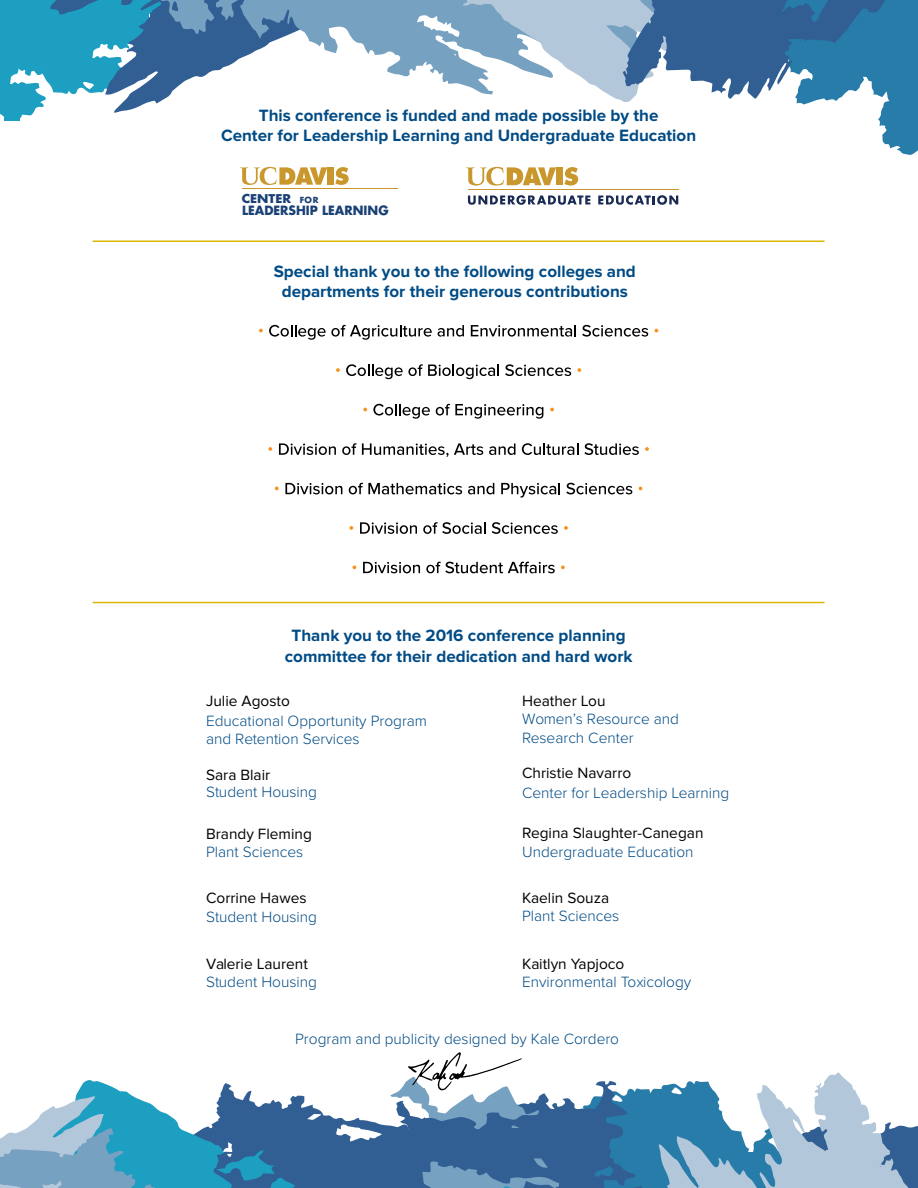
<style>
.page{position:relative;width:918px;height:1188px;background:#fff}
.page>*{position:absolute;margin:0;border:0;box-sizing:border-box;transform-origin:0 0}
.t1{font:700 16.95px/20.4px "Proxima Nova";color:#004b85;text-align:center}
.t2{font:300 15.45px/18.6px "Proxima Nova";color:#004b85}
.t3{font:15.45px "Proxima Nova";color:#000}
.t4{font:700 12.45px "Futura UC Davis";color:#1a4175}
.t5{font:700 11.85px "Futura UC Davis";color:#1a4175;scale:1.08 1}
.s1{font-size:8.25px}
</style>
<div class="page">
<svg style="left:564px;top:167px;width:14px;height:19px"></svg>
<div style="left:557px;top:167px;width:6px;height:18px;background:#c9972b"></div>
<svg style="left:466px;top:167px;width:90px;height:19px"></svg>
<hr style="left:468px;top:189px;width:210px;height:1px;background:#c9972b">
<svg style="left:468px;top:195px;width:122px;height:10px"></svg>
<svg style="left:335px;top:167px;width:14px;height:18px"></svg>
<div style="left:328px;top:167px;width:6px;height:18px;background:#c9972b"></div>
<svg style="left:240px;top:167px;width:87px;height:18px"></svg>
<hr style="left:242px;top:189px;width:156px;height:1px;background:#c9972b">
<svg style="left:336px;top:368px;width:4px;height:4px"></svg>
<svg style="left:346px;top:364px;width:153px;height:15px"></svg>
<svg style="left:505px;top:364px;width:66px;height:12px"></svg>
<svg style="left:577px;top:368px;width:4px;height:4px"></svg>
<svg style="left:363px;top:408px;width:4px;height:3px"></svg>
<svg style="left:373px;top:404px;width:57px;height:15px"></svg>
<svg style="left:436px;top:404px;width:107px;height:15px"></svg>
<svg style="left:550px;top:408px;width:4px;height:3px"></svg>
<svg style="left:259px;top:329px;width:4px;height:3px"></svg>
<svg style="left:269px;top:325px;width:163px;height:15px"></svg>
<svg style="left:438px;top:325px;width:26px;height:12px"></svg>
<svg style="left:471px;top:325px;width:105px;height:12px"></svg>
<svg style="left:582px;top:325px;width:66px;height:12px"></svg>
<svg style="left:349px;top:526px;width:4px;height:4px"></svg>
<svg style="left:360px;top:522px;width:57px;height:12px"></svg>
<svg style="left:423px;top:522px;width:63px;height:12px"></svg>
<svg style="left:492px;top:522px;width:66px;height:12px"></svg>
<svg style="left:564px;top:526px;width:4px;height:4px"></svg>
<svg style="left:275px;top:487px;width:4px;height:3px"></svg>
<svg style="left:285px;top:483px;width:57px;height:11px"></svg>
<svg style="left:349px;top:483px;width:113px;height:11px"></svg>
<svg style="left:468px;top:483px;width:26px;height:11px"></svg>
<svg style="left:501px;top:483px;width:59px;height:15px"></svg>
<svg style="left:566px;top:483px;width:66px;height:11px"></svg>
<svg style="left:268px;top:447px;width:4px;height:4px"></svg>
<svg style="left:279px;top:443px;width:57px;height:12px"></svg>
<svg style="left:342px;top:443px;width:141px;height:14px"></svg>
<svg style="left:489px;top:443px;width:26px;height:12px"></svg>
<svg style="left:522px;top:443px;width:56px;height:12px"></svg>
<svg style="left:584px;top:443px;width:55px;height:12px"></svg>
<svg style="left:645px;top:447px;width:4px;height:4px"></svg>
<svg style="left:353px;top:565px;width:3px;height:4px"></svg>
<svg style="left:363px;top:562px;width:57px;height:11px"></svg>
<svg style="left:426px;top:562px;width:129px;height:11px"></svg>
<svg style="left:561px;top:565px;width:4px;height:4px"></svg>
<hr style="left:93px;top:241px;width:732px;height:1px;background:#deb408">
<hr style="left:93px;top:602px;width:732px;height:1px;background:#deb408">
<svg style="left:0;top:0;width:169px;height:121px"></svg>
<div style="left:152px;top:0;width:17px;height:94px;background:#315f93"></div>
<svg style="left:169px;top:0;width:429px;height:96px"></svg>
<div style="left:0;top:99px;width:15px;height:14px;background:#1d9fc2"></div>
<div style="left:4px;top:109px;width:15px;height:12px;background:#1d9fc2"></div>
<svg style="left:598px;top:0;width:320px;height:242px"></svg>
<svg style="left:0;top:1052px;width:918px;height:136px"></svg>
<p class="t1" style="left:221px;top:106px;width:477px">This conference is funded and made possible by the<br>Center for Leadership Learning and Undergraduate Education</p>
<p class="t5" style="left:242px;top:190px;width:73px">CENTER <span class="s1">FOR</span></p>
<p class="t4" style="left:242px;top:203px;width:148px">LEADERSHIP LEARNING</p>
<p class="t1" style="left:274px;top:262px;width:364px">Special thank you to the following colleges and departments for their generous contributions</p>
<p class="t1" style="left:285px;top:626px;width:349px">Thank you to the 2016 conference planning committee for their dedication and hard work</p>
<p class="t3" style="left:206px;top:692px;width:85px">Julie Agosto</p>
<p class="t2" style="left:206px;top:712px;width:223px">Educational Opportunity Program and Retention Services</p>
<p class="t3" style="left:206px;top:766px;width:66px">Sara Blair</p>
<p class="t2" style="left:206px;top:783px;width:112px">Student Housing</p>
<p class="t3" style="left:522px;top:692px;width:85px">Heather Lou</p>
<p class="t2" style="left:522px;top:710px;width:159px">Women’s Resource and<br>Research Center</p>
<p class="t3" style="left:522px;top:764px;width:111px">Christie Navarro</p>
<p class="t2" style="left:522px;top:784px;width:209px">Center for Leadership Learning</p>
<p class="t3" style="left:206px;top:825px;width:107px">Brandy Fleming</p>
<p class="t2" style="left:206px;top:843px;width:99px">Plant Sciences</p>
<p class="t3" style="left:522px;top:824px;width:183px">Regina Slaughter-Canegan</p>
<p class="t2" style="left:522px;top:843px;width:173px">Undergraduate Education</p>
<p class="t3" style="left:206px;top:889px;width:102px">Corrine Hawes</p>
<p class="t2" style="left:206px;top:908px;width:112px">Student Housing</p>
<p class="t3" style="left:522px;top:889px;width:89px">Kaelin Souza</p>
<p class="t2" style="left:522px;top:907px;width:99px">Plant Sciences</p>
<p class="t3" style="left:206px;top:955px;width:103px">Valerie Laurent</p>
<p class="t2" style="left:206px;top:973px;width:112px">Student Housing</p>
<p class="t3" style="left:522px;top:955px;width:104px">Kaitlyn Yapjoco</p>
<p class="t2" style="left:522px;top:973px;width:171px">Environmental Toxicology</p>
<p class="t2" style="left:295px;top:1030px;width:325px">Program and publicity designed by Kale Cordero</p>
</div>
